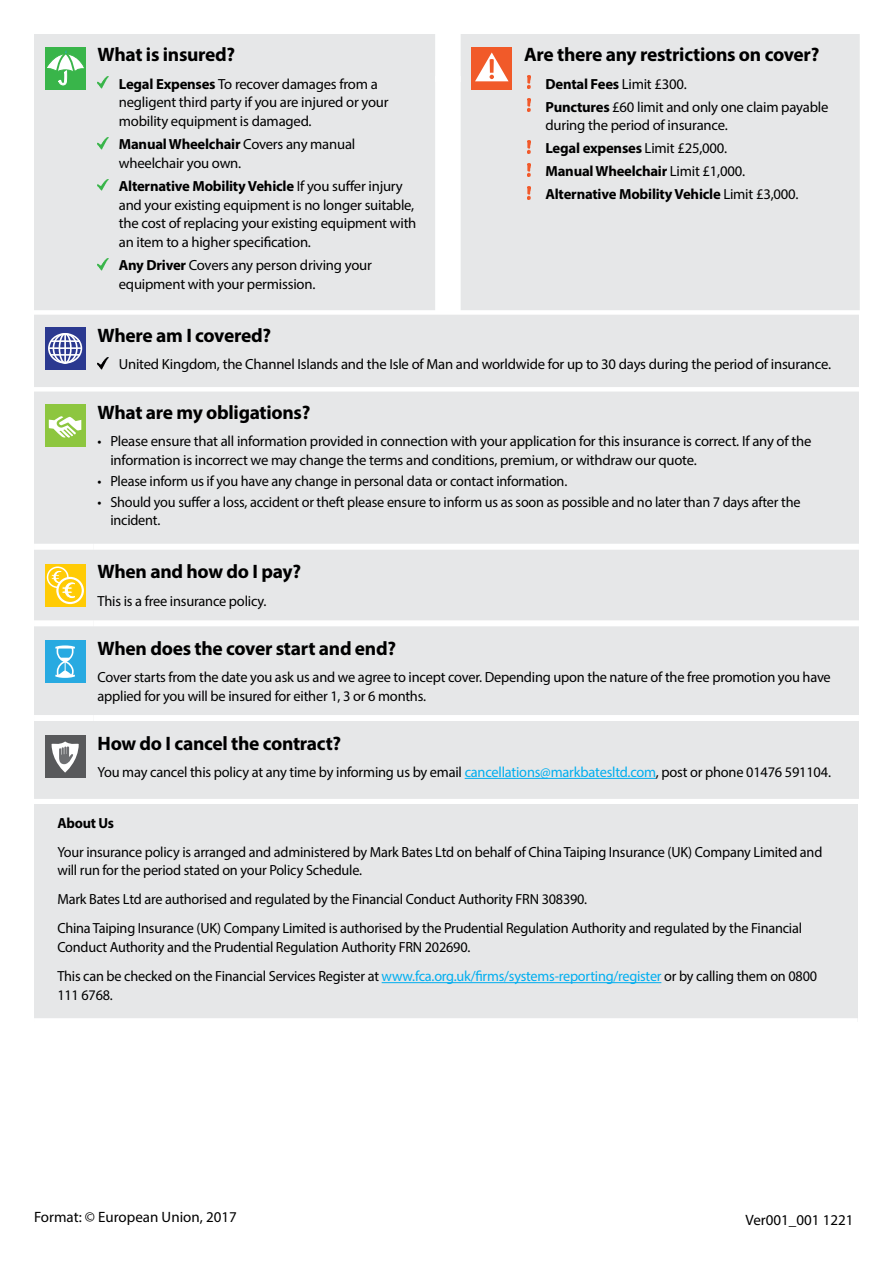
<style>
.page{position:relative;width:893px;height:1263px;background:#fff}
.page>*{position:absolute;margin:0;border:0;box-sizing:border-box;transform-origin:0 0}
.t1{font:700 19.5px "Myriad Pro";letter-spacing:-.015em;color:#000}
.t2{font:15px "Myriad Pro";color:#000}
.t3{font:14.7px/18.8px "Myriad Pro";letter-spacing:-.015em;color:#000}
.t4{font:700 14.7px "Myriad Pro";letter-spacing:-.015em;color:#000}
.s1{font-weight:700}
.s2{color:#00aeef}
</style>
<div class="page">
<div style="left:34px;top:315px;width:825px;height:484px;background:#e6e7e8"></div>
<div style="left:93px;top:544px;width:766px;height:6px;background:#fff"></div>
<div style="left:93px;top:620px;width:766px;height:6px;background:#fff"></div>
<div style="left:93px;top:715px;width:766px;height:6px;background:#fff"></div>
<div style="left:34px;top:544px;width:59px;height:6px;background:#fff"></div>
<div style="left:34px;top:620px;width:59px;height:6px;background:#fff"></div>
<div style="left:34px;top:715px;width:59px;height:6px;background:#fff"></div>
<svg style="left:45px;top:327px;width:41px;height:43px"></svg>
<div style="left:48px;top:333px;width:34px;height:31px;border:2px solid #fff;border-radius:50%"></div>
<div style="left:53px;top:333px;width:25px;height:31px;border:2px solid #fff;border-radius:50%"></div>
<div style="left:59px;top:333px;width:13px;height:31px;border:2px solid #fff;border-radius:50%"></div>
<hr style="left:64px;top:334px;width:2px;height:30px;background:#fff">
<hr style="left:51px;top:340px;width:29px;height:2px;background:#fff">
<hr style="left:51px;top:354px;width:29px;height:2px;background:#fff">
<hr style="left:49px;top:347px;width:32px;height:2px;background:#fff">
<svg style="left:98px;top:357px;width:10px;height:12px"></svg>
<div style="left:45px;top:404px;width:41px;height:43px;background:#8dc63f"></div>
<svg style="left:49px;top:416px;width:33px;height:22px"></svg>
<div style="left:45px;top:564px;width:41px;height:42px;background:#ffcb05"></div>
<div style="left:47px;top:566px;width:22px;height:22px;border:2px solid #fff;border-radius:50%"></div>
<svg style="left:57px;top:578px;width:26px;height:25px"></svg>
<div style="left:56px;top:577px;width:28px;height:27px;border:2px solid #fff;border-radius:50%"></div>
<svg style="left:51px;top:570px;width:25px;height:29px"></svg>
<div style="left:45px;top:640px;width:41px;height:43px;background:#28aae1"></div>
<svg style="left:55px;top:645px;width:20px;height:33px"></svg>
<div style="left:45px;top:735px;width:41px;height:43px;background:#58595b"></div>
<svg style="left:52px;top:741px;width:27px;height:32px"></svg>
<hr style="left:465px;top:778px;width:191px;height:1px;background:#00aeef">
<div style="left:34px;top:804px;width:824px;height:217px;background:#e6e7e8"></div>
<div style="left:34px;top:1018px;width:824px;height:6px;background:#fff"></div>
<hr style="left:382px;top:982px;width:279px;height:1px;background:#00aeef">
<div style="left:34px;top:34px;width:826px;height:276px;background:#e6e7e8"></div>
<div style="left:435px;top:76px;width:26px;height:6px;background:#fff"></div>
<div style="left:45px;top:47px;width:41px;height:42px;background:#39b54a"></div>
<svg style="left:47px;top:50px;width:37px;height:35px"></svg>
<svg style="left:98px;top:77px;width:10px;height:12px"></svg>
<svg style="left:98px;top:137px;width:10px;height:12px"></svg>
<svg style="left:98px;top:179px;width:10px;height:12px"></svg>
<svg style="left:98px;top:258px;width:10px;height:12px"></svg>
<div style="left:471px;top:47px;width:41px;height:42px;background:#f15a29"></div>
<svg style="left:475px;top:53px;width:34px;height:28px"></svg>
<img style="left:527px;top:75px;width:4px;height:14px">
<img style="left:527px;top:98px;width:4px;height:14px">
<svg style="left:527px;top:140px;width:4px;height:13px"></svg>
<svg style="left:527px;top:163px;width:4px;height:13px"></svg>
<svg style="left:527px;top:186px;width:4px;height:13px"></svg>
<h1 class="t1" style="left:98px;top:42px;width:139px">What is insured?</h1>
<p class="t3" style="left:119px;top:74px;width:271px"><span class="s1">Legal Expenses</span> To recover damages from a negligent third party if you are injured or your mobility equipment is damaged.</p>
<p class="t3" style="left:119px;top:135px;width:238px"><span class="s1">Manual Wheelchair</span> Covers any manual wheelchair you own.</p>
<p class="t3" style="left:119px;top:176px;width:299px"><span class="s1">Alternative Mobility Vehicle</span> If you suffer injury and your existing equipment is no longer suitable, the cost of replacing your existing equipment with an item to a higher specification.</p>
<p class="t3" style="left:119px;top:256px;width:255px"><span class="s1">Any Driver</span> Covers any person driving your equipment with your permission.</p>
<h1 class="t1" style="left:524px;top:42px;width:297px">Are there any restrictions on cover?</h1>
<p class="t3" style="left:545px;top:72px;width:284px;line-height:23px"><span class="s1">Dental Fees</span> Limit £300.<br><span class="s1">Punctures</span> £60 limit and only one claim payable</p>
<p class="t3" style="left:545px;top:114px;width:255px;line-height:23px">during the period of insurance.<br><span class="s1">Legal expenses</span> Limit £25,000.<br><span class="s1">Manual Wheelchair</span> Limit £1,000.<br><span class="s1">Alternative Mobility Vehicle</span> Limit £3,000.</p>
<h1 class="t1" style="left:98px;top:323px;width:175px">Where am I covered?</h1>
<p class="t3" style="left:119px;top:355px;width:714px">United Kingdom, the Channel Islands and the Isle of Man and worldwide for up to 30 days during the period of insurance.</p>
<h1 class="t1" style="left:98px;top:400px;width:214px">What are my obligations?</h1>
<p class="t3" style="left:110px;top:432px;width:702px;text-indent:-13px">• Please ensure that all information provided in connection with your application for this insurance is correct. If any of the information is incorrect we may change the terms and conditions, premium, or withdraw our quote.</p>
<p class="t3" style="left:98px;top:471px;width:471px">• Please inform us if you have any change in personal data or contact information.</p>
<p class="t3" style="left:110px;top:492px;width:692px;text-indent:-13px">• Should you suffer a loss, accident or theft please ensure to inform us as soon as possible and no later than 7 days after the incident.</p>
<h1 class="t1" style="left:98px;top:559px;width:205px">When and how do I pay?</h1>
<p class="t3" style="left:98px;top:591px;width:170px">This is a free insurance policy.</p>
<h1 class="t1" style="left:98px;top:636px;width:300px">When does the cover start and end?</h1>
<p class="t3" style="left:98px;top:668px;width:735px">Cover starts from the date you ask us and we agree to incept cover. Depending upon the nature of the free promotion you have applied for you will be insured for either 1, 3 or 6 months.</p>
<h1 class="t1" style="left:98px;top:730px;width:245px">How do I cancel the contract?</h1>
<p class="t3" style="left:98px;top:762px;width:735px">You may cancel this policy at any time by informing us by email <span class="s2">cancellations@markbatesltd.com</span>, post or phone 01476 591104.</p>
<p class="t4" style="left:57px;top:813px;width:58px">About Us</p>
<p class="t3" style="left:57px;top:842px;width:766px">Your insurance policy is arranged and administered by Mark Bates Ltd on behalf of China Taiping Insurance (UK) Company Limited and will run for the period stated on your Policy Schedule.</p>
<p class="t3" style="left:57px;top:885px;width:746px;line-height:29px">Mark Bates Ltd are authorised and regulated by the Financial Conduct Authority FRN 308390.<br>China Taiping Insurance (UK) Company Limited is authorised by the Prudential Regulation Authority and regulated by the Financial</p>
<p class="t3" style="left:57px;top:932px;width:761px;line-height:29px">Conduct Authority and the Prudential Regulation Authority FRN 202690.<br>This can be checked on the Financial Services Register at <span class="s2">www.fca.org.uk/firms/systems-reporting/register</span> or by calling them on 0800</p>
<p class="t3" style="left:57px;top:985px;width:57px">111 6768.</p>
<p class="t2" style="left:34px;top:1207px;width:204px">Format: © European Union, 2017</p>
<p class="t2" style="left:746px;top:1210px;width:109px">Ver001_001 1221</p>
</div>
